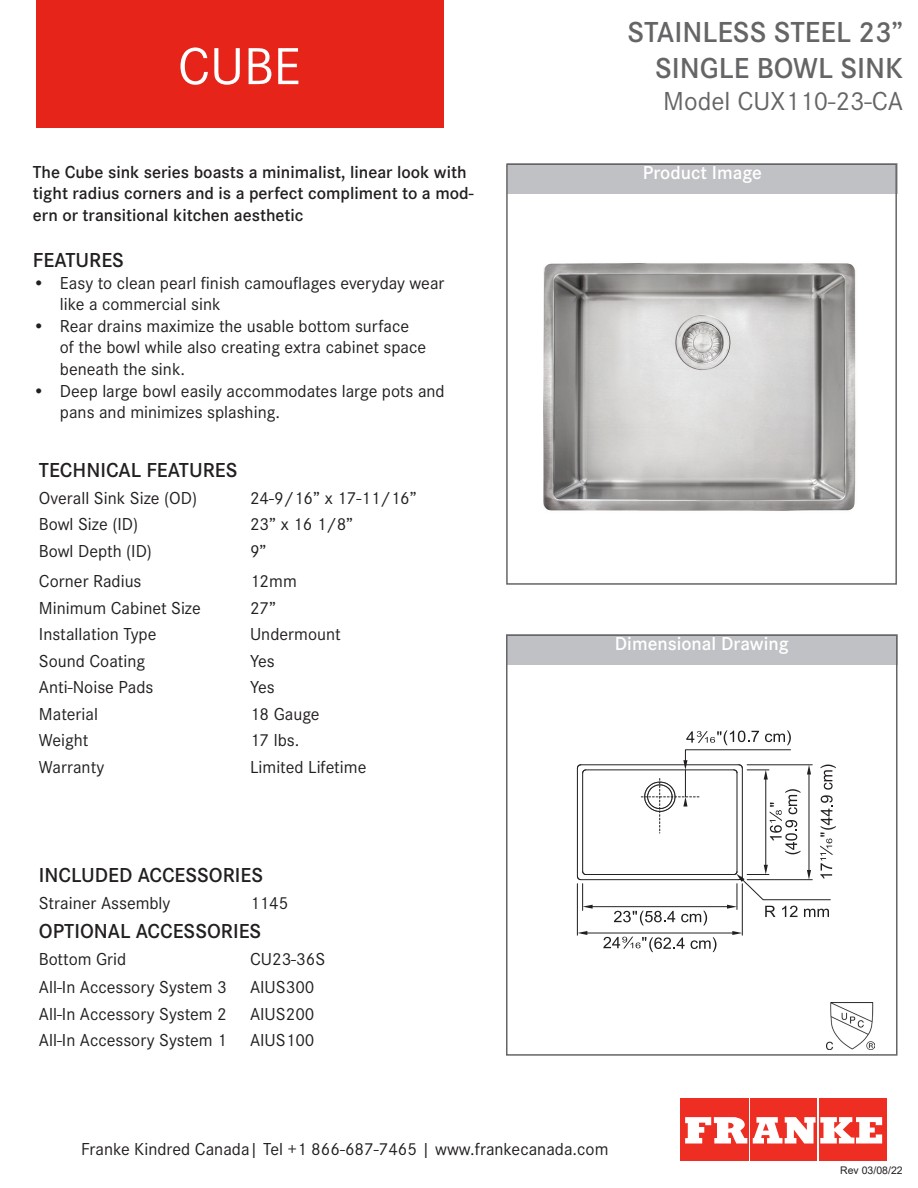
<style>
.page{position:relative;width:918px;height:1188px;background:#fff}
.page>*{position:absolute;margin:0;border:0;box-sizing:border-box;transform-origin:0 0}
.t1{font:54px "Corporate S";color:#fff}
.t2{font:600 30px "Corporate S";color:#656568}
.t3{font:27px "Corporate S";color:#656568}
.t4{font:600 21px "Corporate S";color:#231f20}
.t5{font:600 19.5px "Corporate S";color:#fff}
.t6{font:18px/21.6px "Corporate S";color:#231f20}
.t7{font:600 18px/21.6px "Corporate S";color:#231f20}
.t8{font:10.5px "Arial";color:#231f20}
</style>
<div class="page">
<div style="left:506px;top:634px;width:392px;height:31px;background:#c0c1c4"></div>
<div style="left:506px;top:634px;width:392px;height:422px;border:2px solid #656568"></div>
<div style="left:507px;top:164px;width:391px;height:30px;background:#c0c1c4"></div>
<div style="left:506px;top:164px;width:391px;height:421px;border:2px solid #656568"></div>
<div style="left:680px;top:1099px;width:69px;height:62px;background:#ee2e22"></div>
<div style="left:751px;top:1099px;width:66px;height:62px;background:#ee2e22"></div>
<div style="left:819px;top:1099px;width:67px;height:62px;background:#ee2e22"></div>
<svg style="left:685px;top:1117px;width:62px;height:27px"></svg>
<svg style="left:753px;top:1117px;width:129px;height:27px"></svg>
<div style="left:37px;top:0;width:407px;height:127px;background:#e72419"></div>
<img style="left:543px;top:263px;width:313px;height:248px">
<hr style="left:586px;top:874px;width:148px;height:1px;background:#231f20">
<hr style="left:582px;top:773px;width:1px;height:98px;background:#231f20">
<hr style="left:586px;top:770px;width:148px;height:1px;background:#231f20">
<hr style="left:581px;top:765px;width:158px;height:1px;background:#231f20">
<svg style="left:577px;top:765px;width:9px;height:8px"></svg>
<hr style="left:577px;top:768px;width:1px;height:108px;background:#231f20">
<hr style="left:581px;top:879px;width:158px;height:1px;background:#231f20">
<hr style="left:577px;top:884px;width:1px;height:51px;background:#231f20">
<hr style="left:742px;top:884px;width:1px;height:51px;background:#231f20">
<svg style="left:577px;top:871px;width:16px;height:39px"></svg>
<svg style="left:732px;top:931px;width:10px;height:4px"></svg>
<svg style="left:577px;top:931px;width:10px;height:4px"></svg>
<hr style="left:582px;top:933px;width:153px;height:1px;background:#231f20">
<hr style="left:588px;top:906px;width:142px;height:1px;background:#231f20">
<svg style="left:691px;top:937px;width:25px;height:15px"></svg>
<svg style="left:603px;top:937px;width:82px;height:15px"></svg>
<svg style="left:614px;top:730px;width:222px;height:195px"></svg>
<img style="left:827px;top:1003px;width:48px;height:46px">
<p class="t1" style="left:178px;top:27px;width:124px">CUBE</p>
<p class="t7" style="left:33px;top:160px;width:442px">The Cube sink series boasts a minimalist, linear look with tight radius corners and is a perfect compliment to a mod&shy;ern or transitional kitchen aesthetic</p>
<p class="t4" style="left:33px;top:244px;width:93px">FEATURES</p>
<p class="t6" style="left:60px;top:270px;width:386px;text-indent:-27px">• Easy to clean pearl finish camouflages everyday wear like a commercial sink</p>
<p class="t6" style="left:60px;top:314px;width:368px;text-indent:-27px">• Rear drains maximize the usable bottom surface of the bowl while also creating extra cabinet space beneath the sink.</p>
<p class="t6" style="left:60px;top:378px;width:386px;text-indent:-27px">• Deep large bowl easily accommodates large pots and pans and minimizes splashing.</p>
<p class="t4" style="left:39px;top:455px;width:200px">TECHNICAL FEATURES</p>
<p class="t6" style="left:39px;top:486px;width:160px">Overall Sink Size (OD)</p>
<p class="t6" style="left:250px;top:486px;width:168px">24-9/16” x 17-11/16”</p>
<p class="t6" style="left:39px;top:512px;width:101px">Bowl Size (ID)</p>
<p class="t6" style="left:250px;top:512px;width:105px">23” x 16 1/8”</p>
<p class="t6" style="left:39px;top:539px;width:115px">Bowl Depth (ID)</p>
<p class="t6" style="left:250px;top:539px;width:18px">9”</p>
<p class="t6" style="left:39px;top:569px;width:104px">Corner Radius</p>
<p class="t6" style="left:250px;top:569px;width:48px">12mm</p>
<p class="t6" style="left:39px;top:596px;width:163px">Minimum Cabinet Size</p>
<p class="t6" style="left:250px;top:596px;width:28px">27”</p>
<p class="t6" style="left:39px;top:622px;width:119px">Installation Type</p>
<p class="t6" style="left:250px;top:622px;width:92px">Undermount</p>
<p class="t6" style="left:39px;top:649px;width:108px">Sound Coating</p>
<p class="t6" style="left:250px;top:649px;width:26px">Yes</p>
<p class="t6" style="left:39px;top:675px;width:116px">Anti-Noise Pads</p>
<p class="t6" style="left:250px;top:675px;width:26px">Yes</p>
<p class="t6" style="left:39px;top:702px;width:61px">Material</p>
<p class="t6" style="left:250px;top:702px;width:71px">18 Gauge</p>
<p class="t6" style="left:39px;top:728px;width:51px">Weight</p>
<p class="t6" style="left:250px;top:728px;width:51px">17 lbs.</p>
<p class="t6" style="left:39px;top:755px;width:67px">Warranty</p>
<p class="t6" style="left:250px;top:755px;width:118px">Limited Lifetime</p>
<p class="t4" style="left:39px;top:860px;width:226px">INCLUDED ACCESSORIES</p>
<p class="t6" style="left:39px;top:891px;width:133px">Strainer Assembly</p>
<p class="t6" style="left:250px;top:891px;width:40px">1145</p>
<p class="t4" style="left:39px;top:915px;width:224px">OPTIONAL ACCESSORIES</p>
<p class="t6" style="left:39px;top:947px;width:89px">Bottom Grid</p>
<p class="t6" style="left:250px;top:947px;width:77px">CU23-36S</p>
<p class="t6" style="left:39px;top:975px;width:189px">All-In Accessory System 3</p>
<p class="t6" style="left:250px;top:975px;width:66px">AIUS300</p>
<p class="t6" style="left:39px;top:1001px;width:189px">All-In Accessory System 2</p>
<p class="t6" style="left:250px;top:1001px;width:66px">AIUS200</p>
<p class="t6" style="left:39px;top:1028px;width:189px">All-In Accessory System 1</p>
<p class="t6" style="left:250px;top:1028px;width:66px">AIUS100</p>
<p class="t2" style="left:628px;top:9px;width:277px">STAINLESS STEEL 23”</p>
<p class="t2" style="left:655px;top:45px;width:249px">SINGLE BOWL SINK</p>
<p class="t3" style="left:663px;top:81px;width:241px">Model CUX110-23-CA</p>
<p class="t5" style="left:643px;top:158px;width:121px">Product Image</p>
<p class="t5" style="left:615px;top:629px;width:175px">Dimensional Drawing</p>
<p class="t6" style="left:81px;top:1137px;width:529px">Franke Kindred Canada| Tel +1 866-687-7465 | www.frankecanada.com</p>
<p class="t8" style="left:840px;top:1163px;width:64px">Rev 03/08/22</p>
</div>
